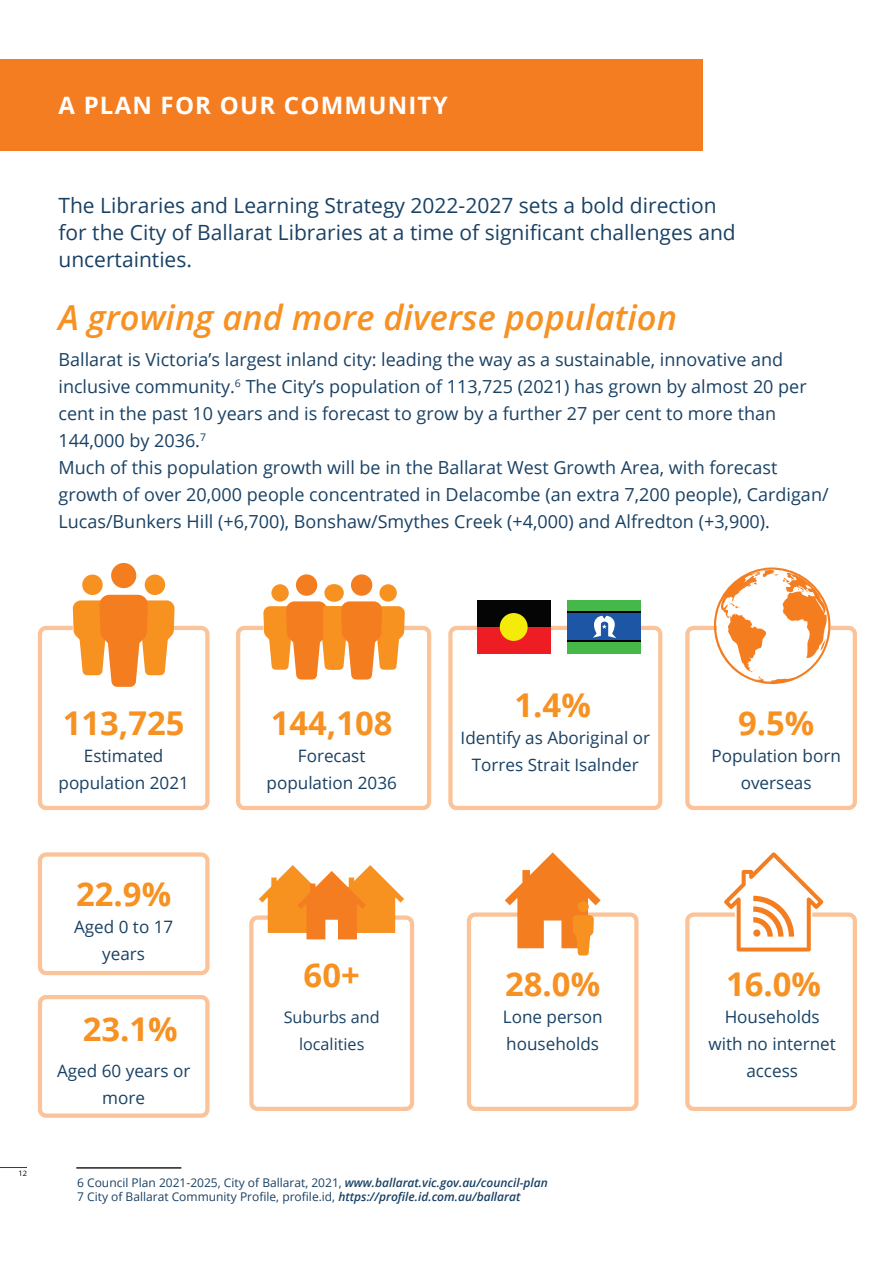
<style>
.page{position:relative;width:893px;height:1263px;background:#fff}
.page>*{position:absolute;margin:0;border:0;box-sizing:border-box;transform-origin:0 0}
.Body_Text{font:italic 600 34.5px "Open Sans";color:#f69122}
.Body_Text-2{font:700 32.85px "Open Sans";color:#f69122}
.Chapter_Title_-_Alig{font:700 24px "Open Sans";letter-spacing:.05em;color:#fff}
.Body_Text-3{font:21px/27px "Open Sans";color:#194164}
.Body_Text-4{font:18px/27px "Open Sans";color:#194164}
.Body_Text-5{font:17.1px/27px "Open Sans";color:#194164;text-align:center}
.Body_Text-6{font:16.2px/27px "Open Sans";color:#194164;text-align:center}
.t1{font:12px "Open Sans";color:#194164}
.t2{font:7.5px "Open Sans";color:#000}
.s1{font-weight:600;font-style:italic}
</style>
<div class="page">
<div style="left:0;top:59px;width:702px;height:92px;background:#f47d21"></div>
<svg style="left:0;top:1167px;width:27px;height:1px"></svg>
<div style="left:685px;top:626px;width:172px;height:184px;border:4px solid #f57d21;border-radius:6px"></div>
<div style="left:38px;top:626px;width:172px;height:184px;border:4px solid #f57d21;border-radius:6px"></div>
<div style="left:236px;top:626px;width:195px;height:184px;border:4px solid #f57d21;border-radius:6px"></div>
<div style="left:448px;top:626px;width:214px;height:184px;border:4px solid #f57d21;border-radius:6px"></div>
<svg style="left:714px;top:567px;width:116px;height:117px"></svg>
<div style="left:271px;top:584px;width:18px;height:18px;background:#f79221;border-radius:50%"></div>
<svg style="left:324px;top:584px;width:18px;height:18px"></svg>
<div style="left:296px;top:574px;width:21px;height:22px;background:#f47d20;border-radius:50%"></div>
<div style="left:326px;top:584px;width:18px;height:18px;background:#f79221;border-radius:50%"></div>
<div style="left:379px;top:584px;width:18px;height:18px;background:#f79221;border-radius:50%"></div>
<svg style="left:263px;top:601px;width:142px;height:78px"></svg>
<div style="left:351px;top:574px;width:21px;height:22px;background:#f47d20;border-radius:50%"></div>
<div style="left:82px;top:575px;width:21px;height:20px;background:#f79221;border-radius:50%"></div>
<div style="left:145px;top:575px;width:20px;height:20px;background:#f79221;border-radius:50%"></div>
<svg style="left:73px;top:595px;width:102px;height:92px"></svg>
<div style="left:111px;top:563px;width:25px;height:25px;background:#f47d20;border-radius:50%"></div>
<div style="left:567px;top:600px;width:73px;height:54px;background:#46b749"></div>
<div style="left:567px;top:612px;width:73px;height:30px;background:#000001"></div>
<div style="left:567px;top:613px;width:73px;height:27px;background:#1e56a6"></div>
<svg style="left:593px;top:616px;width:23px;height:22px"></svg>
<div style="left:477px;top:600px;width:73px;height:54px;background:#ee1d23"></div>
<div style="left:477px;top:600px;width:73px;height:27px;background:#040504"></div>
<div style="left:500px;top:613px;width:28px;height:28px;background:#f4eb0a;border-radius:50%"></div>
<div style="left:38px;top:852px;width:172px;height:123px;border:4px solid #f57d21;border-radius:6px"></div>
<div style="left:467px;top:912px;width:172px;height:199px;border:4px solid #f57d21;border-radius:6px"></div>
<div style="left:685px;top:912px;width:172px;height:199px;border:4px solid #f57d21;border-radius:6px"></div>
<svg style="left:724px;top:852px;width:99px;height:99px"></svg>
<div style="left:38px;top:995px;width:172px;height:123px;border:4px solid #f57d21;border-radius:6px"></div>
<div style="left:249px;top:915px;width:165px;height:196px;border:4px solid #f57d21;border-radius:6px"></div>
<svg style="left:259px;top:865px;width:145px;height:74px"></svg>
<svg style="left:505px;top:852px;width:96px;height:103px"></svg>
<div style="left:578px;top:901px;width:11px;height:11px;background:#f79221;border-radius:50%"></div>
<hr style="left:76px;top:1167px;width:105px;height:2px;background:#231f20">
<p class="Chapter_Title_-_Alig" style="left:58px;top:88px;width:391px">A PLAN FOR OUR COMMUNITY</p>
<p class="Body_Text-3" style="left:58px;top:191px;width:679px">The Libraries and Learning Strategy 2022-2027 sets a bold direction for the City of Ballarat Libraries at a time of significant challenges and uncertainties.</p>
<p class="Body_Text" style="left:58px;top:294px;width:620px">A growing and more diverse population</p>
<p class="Body_Text-4" style="left:58px;top:346px;width:772px">Ballarat is Victoria’s largest inland city: leading the way as a sustainable, innovative and inclusive community.<sup>6</sup> The City’s population of 113,725 (2021) has grown by almost 20 per cent in the past 10 years and is forecast to grow by a further 27 per cent to more than 144,000 by 2036.<sup>7<br></sup>Much of this population growth will be in the Ballarat West Growth Area, with forecast growth of over 20,000 people concentrated in Delacombe (an extra 7,200 people), Cardigan/ Lucas/Bunkers Hill (+6,700), Bonshaw/Smythes Creek (+4,000) and Alfredton (+3,900).</p>
<p class="Body_Text-2" style="left:63px;top:700px;width:123px">113,725</p>
<p class="Body_Text-5" style="left:59px;top:742px;width:132px">Estimated population 2021</p>
<p class="Body_Text-2" style="left:271px;top:700px;width:123px">144,108</p>
<p class="Body_Text-5" style="left:267px;top:742px;width:132px">Forecast population 2036</p>
<p class="Body_Text-2" style="left:515px;top:682px;width:78px">1.4%</p>
<p class="Body_Text-5" style="left:461px;top:724px;width:191px">Identify as Aboriginal or<br>Torres Strait Isalnder</p>
<p class="t2" style="left:18px;top:1168px;width:10px">12</p>
<p class="Body_Text-2" style="left:76px;top:871px;width:97px">22.9%</p>
<p class="Body_Text-5" style="left:74px;top:913px;width:101px">Aged 0 to 17 years</p>
<p class="Body_Text-2" style="left:304px;top:952px;width:58px">60+</p>
<p class="Body_Text-2" style="left:83px;top:1006px;width:97px">23.1%</p>
<p class="Body_Text-6" style="left:284px;top:1003px;width:97px">Suburbs and localities</p>
<p class="Body_Text-5" style="left:57px;top:1057px;width:135px">Aged 60 years or more</p>
<p class="Body_Text-2" style="left:505px;top:961px;width:97px">28.0%</p>
<p class="Body_Text-5" style="left:503px;top:1003px;width:101px;text-align:left">Lone person households</p>
<p class="t1" style="left:77px;top:1174px;width:472px">6 Council Plan 2021-2025, City of Ballarat, 2021, <span class="s1">www.ballarat.vic.gov.au/council-plan</span></p>
<p class="t1" style="left:77px;top:1188px;width:445px">7 City of Ballarat Community Profile, profile.id, <span class="s1">https://profile.id.com.au/ballarat</span></p>
<p class="Body_Text-2" style="left:738px;top:700px;width:78px">9.5%</p>
<p class="Body_Text-5" style="left:711px;top:742px;width:131px">Population born overseas</p>
<p class="Body_Text-2" style="left:726px;top:961px;width:97px">16.0%</p>
<p class="Body_Text-5" style="left:708px;top:1003px;width:129px">Households with no internet access</p>
</div>
